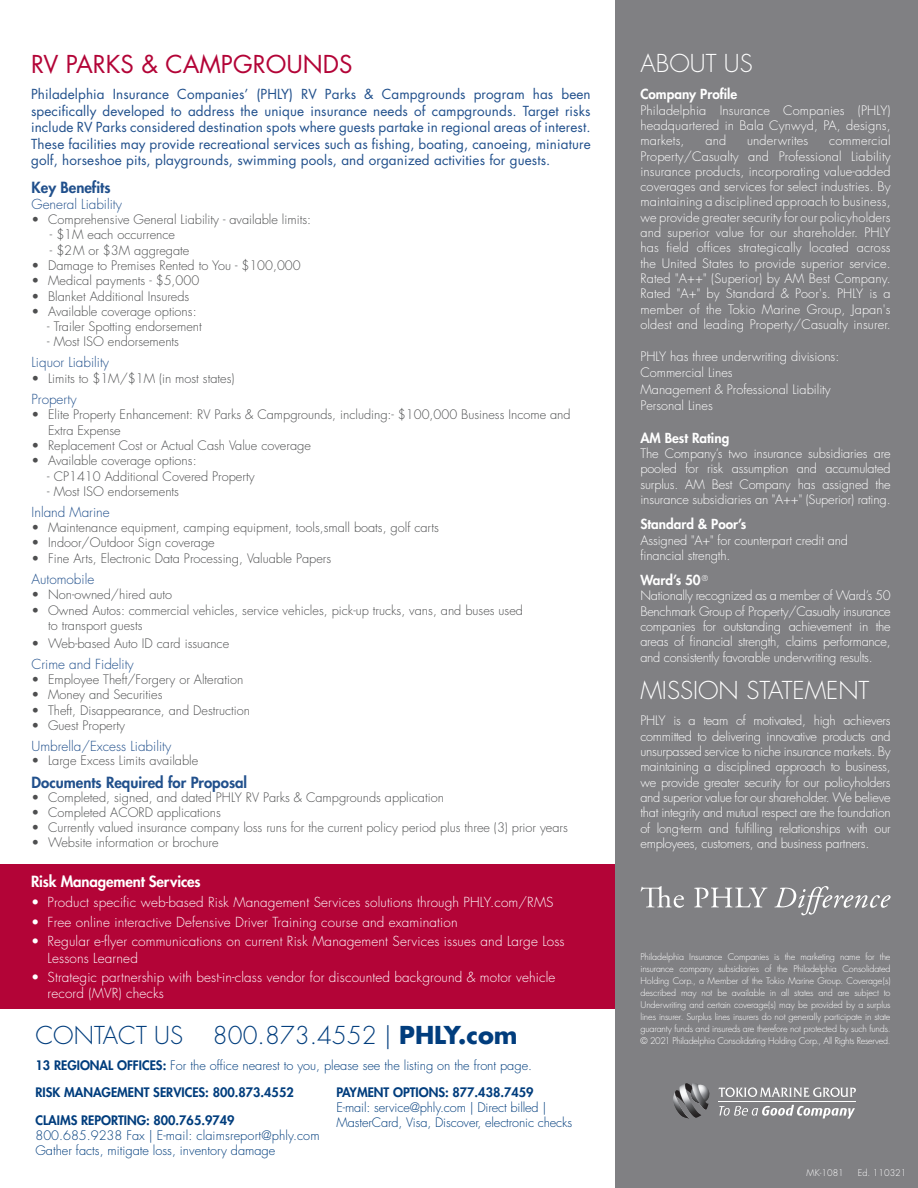
<style>
.page{position:relative;width:918px;height:1188px;background:#fff}
.page>*{position:absolute;margin:0;border:0;box-sizing:border-box;transform-origin:0 0}
.t1{font:300 24px "Futura";color:#013d7d}
.t2{font:300 24px "Futura";color:#fff}
.t3{font:24px "Futura";color:#b30437}
.t4{font:800 15px "Futura";color:#21508c}
.t5{font:800 15px "Futura";letter-spacing:-.01em;color:#fff}
.t6{font:13.5px/16.5px "Futura";letter-spacing:.01em;color:#21508c;text-align:justify}
.t7{font:300 13.5px/16.2px "Futura";letter-spacing:.01em;color:#fff}
.t8{font:300 13.5px "Futura";color:#21508c}
.t9{font:800 13.5px "Futura";color:#fff}
.t10{font:300 12.75px/15.3px "Futura";color:#fff;text-align:justify}
.t11{font:300 12.75px/15.3px "Futura";color:#4e4f50}
.t12{font:300 12.75px/15.3px "Futura";color:#013d7d}
.t13{font:800 12.75px/27.3px "Futura";color:#013d7d}
.program_details{font:300 9px/12px "Futura";letter-spacing:-.025em;color:#fff;text-align:justify}
.program_details-2{font:300 9px "Futura";color:#fff}
.s1{font-weight:700}
.s2{font-weight:800}
.s3{font-size:13.2px}
</style>
<div class="page">
<div style="left:615px;top:0;width:303px;height:1188px;background:#808083"></div>
<svg style="left:718px;top:1087px;width:138px;height:10px"></svg>
<svg style="left:719px;top:1105px;width:136px;height:14px"></svg>
<hr style="left:718px;top:1101px;width:138px;height:1px;background:#fff">
<img style="left:673px;top:1083px;width:37px;height:36px">
<svg style="left:641px;top:886px;width:43px;height:22px"></svg>
<svg style="left:694px;top:888px;width:74px;height:19px"></svg>
<svg style="left:774px;top:886px;width:117px;height:29px"></svg>
<div style="left:0;top:864px;width:615px;height:145px;background:#b30437"></div>
<p class="t3" style="left:31px;top:48px;width:323px">RV PARKS &amp; CAMPGROUNDS</p>
<p class="t6" style="left:31px;top:86px;width:561px">Philadelphia Insurance Companies’ (PHLY) RV Parks &amp; Campgrounds program has been specifically developed to address the unique insurance needs of campgrounds. Target risks include RV Parks considered destination spots where guests partake in regional areas of interest.<br>These facilities may provide recreational services such as fishing, boating, canoeing, miniature golf, horseshoe pits, playgrounds, swimming pools, and organized activities for guests.</p>
<p class="t4" style="left:32px;top:178px;width:80px">Key Benefits</p>
<p class="t8" style="left:32px;top:196px;width:92px">General Liability</p>
<p class="t11" style="left:32px;top:212px;width:281px">• Comprehensive General Liability - available limits:</p>
<p class="t11" style="left:50px;top:227px;width:127px">- $1M each occurrence</p>
<p class="t11" style="left:50px;top:243px;width:141px">- $2M or $3M aggregate</p>
<p class="t11" style="left:32px;top:258px;width:271px">• Damage to Premises Rented to You - $100,000</p>
<p class="t11" style="left:32px;top:273px;width:169px">• Medical payments - $5,000</p>
<p class="t11" style="left:32px;top:289px;width:159px">• Blanket Additional Insureds</p>
<p class="t11" style="left:32px;top:304px;width:167px">• Available coverage options:</p>
<p class="t11" style="left:47px;top:319px;width:156px">- Trailer Spotting endorsement</p>
<p class="t11" style="left:47px;top:335px;width:133px">- Most ISO endorsements</p>
<p class="t8" style="left:32px;top:354px;width:79px">Liquor Liability</p>
<p class="t11" style="left:32px;top:371px;width:204px">• Limits to $1M/$1M (in most states)</p>
<p class="t8" style="left:32px;top:391px;width:47px">Property</p>
<p class="t11" style="left:48px;top:407px;width:524px;text-indent:-16px">• Elite Property Enhancement: RV Parks &amp; Campgrounds, including:- $100,000 Business Income and<br>Extra Expense</p>
<p class="t11" style="left:32px;top:438px;width:281px">• Replacement Cost or Actual Cash Value coverage</p>
<p class="t11" style="left:32px;top:453px;width:167px">• Available coverage options:</p>
<p class="t11" style="left:47px;top:469px;width:209px">- CP1410 Additional Covered Property</p>
<p class="t11" style="left:47px;top:484px;width:133px">- Most ISO endorsements</p>
<p class="t8" style="left:32px;top:503px;width:80px">Inland Marine</p>
<p class="t11" style="left:32px;top:520px;width:409px">• Maintenance equipment, camping equipment, tools,small boats, golf carts</p>
<p class="t11" style="left:32px;top:535px;width:185px">• Indoor/Outdoor Sign coverage</p>
<p class="t11" style="left:32px;top:551px;width:301px">• Fine Arts, Electronic Data Processing, Valuable Papers</p>
<p class="t8" style="left:32px;top:571px;width:64px">Automobile</p>
<p class="t11" style="left:32px;top:587px;width:142px">• Non-owned/hired auto</p>
<p class="t11" style="left:48px;top:603px;width:476px;text-indent:-16px">• Owned Autos: commercial vehicles, service vehicles, pick-up trucks, vans, and buses used to transport guests</p>
<p class="t11" style="left:32px;top:636px;width:199px">• Web-based Auto ID card issuance</p>
<p class="t8" style="left:32px;top:656px;width:104px">Crime and Fidelity</p>
<p class="t11" style="left:32px;top:672px;width:213px">• Employee Theft/Forgery or Alteration</p>
<p class="t11" style="left:32px;top:687px;width:132px">• Money and Securities</p>
<p class="t11" style="left:32px;top:703px;width:220px">• Theft, Disappearance, and Destruction</p>
<p class="t11" style="left:32px;top:718px;width:95px">• Guest Property</p>
<p class="t8" style="left:32px;top:737px;width:141px">Umbrella/Excess Liability</p>
<p class="t11" style="left:32px;top:753px;width:168px">• Large Excess Limits available</p>
<p class="t4" style="left:32px;top:773px;width:217px">Documents Required for Proposal</p>
<p class="t11" style="left:32px;top:791px;width:414px">• Completed, signed, and dated PHLY RV Parks &amp; Campgrounds application</p>
<p class="t11" style="left:32px;top:805px;width:191px">• Completed ACORD applications</p>
<p class="t11" style="left:32px;top:820px;width:538px">• Currently valued insurance company loss runs for the current policy period plus three (3) prior years</p>
<p class="t11" style="left:32px;top:835px;width:188px">• Website information or brochure</p>
<p class="t5" style="left:31px;top:872px;width:171px">Risk Management Services</p>
<p class="t7" style="left:31px;top:894px;width:524px">• Product specific web-based Risk Management Services solutions through PHLY.com/RMS</p>
<p class="t7" style="left:31px;top:914px;width:428px">• Free online interactive Defensive Driver Training course and examination</p>
<p class="t7" style="left:48px;top:934px;width:519px;text-indent:-16px">• Regular e-flyer communications on current Risk Management Services issues and Large Loss<br>Lessons Learned</p>
<p class="t7" style="left:48px;top:970px;width:509px;text-indent:-16px">• Strategic partnership with best-in-class vendor for discounted background &amp; motor vehicle record (MVR) checks</p>
<h1 class="t1" style="left:36px;top:1021px;width:484px">CONTACT US 800.873.4552 | <span class="s1">PHLY.com</span></h1>
<p class="t13" style="left:35px;top:1079px;width:260px">RISK MANAGEMENT SERVICES: 800.873.4552<br>CLAIMS REPORTING: 800.765.9749</p>
<p class="t12" style="left:35px;top:1128px;width:286px">800.685.9238 Fax | E-mail: claimsreport@phly.com<br>Gather facts, mitigate loss, inventory damage</p>
<p class="t12" style="left:36px;top:1058px;width:498px"><span class="s2">13 REGIONAL OFFICES:</span> For the office nearest to you, please see the listing on the front page.</p>
<p class="t13" style="left:337px;top:1079px;width:199px">PAYMENT OPTIONS: 877.438.7459</p>
<p class="t12" style="left:337px;top:1101px;width:237px;line-height:14.7px">E-mail: service@phly.com | Direct billed |<br>MasterCard, Visa, Discover, electronic checks</p>
<h1 class="t2" style="left:640px;top:49px;width:114px">ABOUT US</h1>
<p class="t9" style="left:640px;top:86px;width:98px">Company Profile</p>
<p class="t10" style="left:640px;top:103px;width:252px">Philadelphia Insurance Companies (PHLY) headquartered in Bala Cynwyd, PA, designs, markets,</p>
<p class="t10" style="left:640px;top:133px;width:252px;text-indent:189px">commercial Property/Casualty and Professional Liability insurance products, incorporating value-added coverages and services for select industries. By maintaining a disciplined approach to business, we provide greater security for our policyholders and superior value for our shareholder. PHLY has field offices strategically located across the United States to provide superior service.<br>Rated "A++" (Superior) by AM Best Company.<br>Rated "A+" by Standard &amp; Poor's. PHLY is a member of the Tokio Marine Group, Japan's oldest and leading Property/Casualty insurer.</p>
<p class="t10" style="left:640px;top:348px;width:200px;line-height:16.5px;text-align:left">PHLY has three underwriting divisions:<br>Commercial Lines<br>Management &amp; Professional Liability<br>Personal Lines</p>
<p class="t9" style="left:640px;top:429px;width:90px">AM Best Rating</p>
<p class="t10" style="left:640px;top:446px;width:252px">The Company’s two insurance subsidiaries are pooled for risk assumption and accumulated surplus. AM Best Company has assigned the insurance subsidiaries an "A++" (Superior) rating.</p>
<p class="t9" style="left:640px;top:516px;width:107px">Standard &amp; Poor’s</p>
<p class="t10" style="left:640px;top:533px;width:209px">Assigned "A+" for counterpart credit and financial strength.</p>
<p class="t9" style="left:640px;top:571px;width:69px">Ward’s 50<sup>®</sup></p>
<p class="t10" style="left:640px;top:588px;width:252px">Nationally recognized as a member of Ward’s 50<br>Benchmark Group of Property/Casualty insurance companies for outstanding achievement in the areas of financial strength, claims performance, and consistently favorable underwriting results.</p>
<h1 class="t2" style="left:640px;top:676px;width:230px">MISSION STATEMENT</h1>
<p class="t10" style="left:640px;top:713px;width:252px">PHLY is a team of motivated, high achievers committed to delivering innovative products and unsurpassed service to niche insurance markets. By maintaining a disciplined approach to business, we provide greater security for our policyholders and superior value for our shareholder. We believe that integrity and mutual respect are the foundation of long-term and fulfilling relationships with our employees, customers, and business partners<span class="s3">.</span></p>
<p class="t10" style="left:705px;top:133px;width:22px">and</p>
<p class="t10" style="left:747px;top:133px;width:63px">underwrites</p>
<p class="program_details" style="left:641px;top:951px;width:252px">Philadelphia Insurance Companies is the marketing name for the insurance company subsidiaries of the Philadelphia Consolidated Holding Corp., a Member of the Tokio Marine Group. Coverage(s) described may not be available in all states and are subject to Underwriting and certain coverage(s) may be provided by a surplus lines insurer. Surplus lines insurers do not generally participate in state guaranty funds and insureds are therefore not protected by such funds. © 2021 Philadelphia Consolidating Holding Corp., All Rights Reserved.</p>
<p class="program_details" style="left:807px;top:1167px;width:39px">MK-1081</p>
<p class="program_details-2" style="left:858px;top:1167px;width:50px">Ed. 110321</p>
</div>
